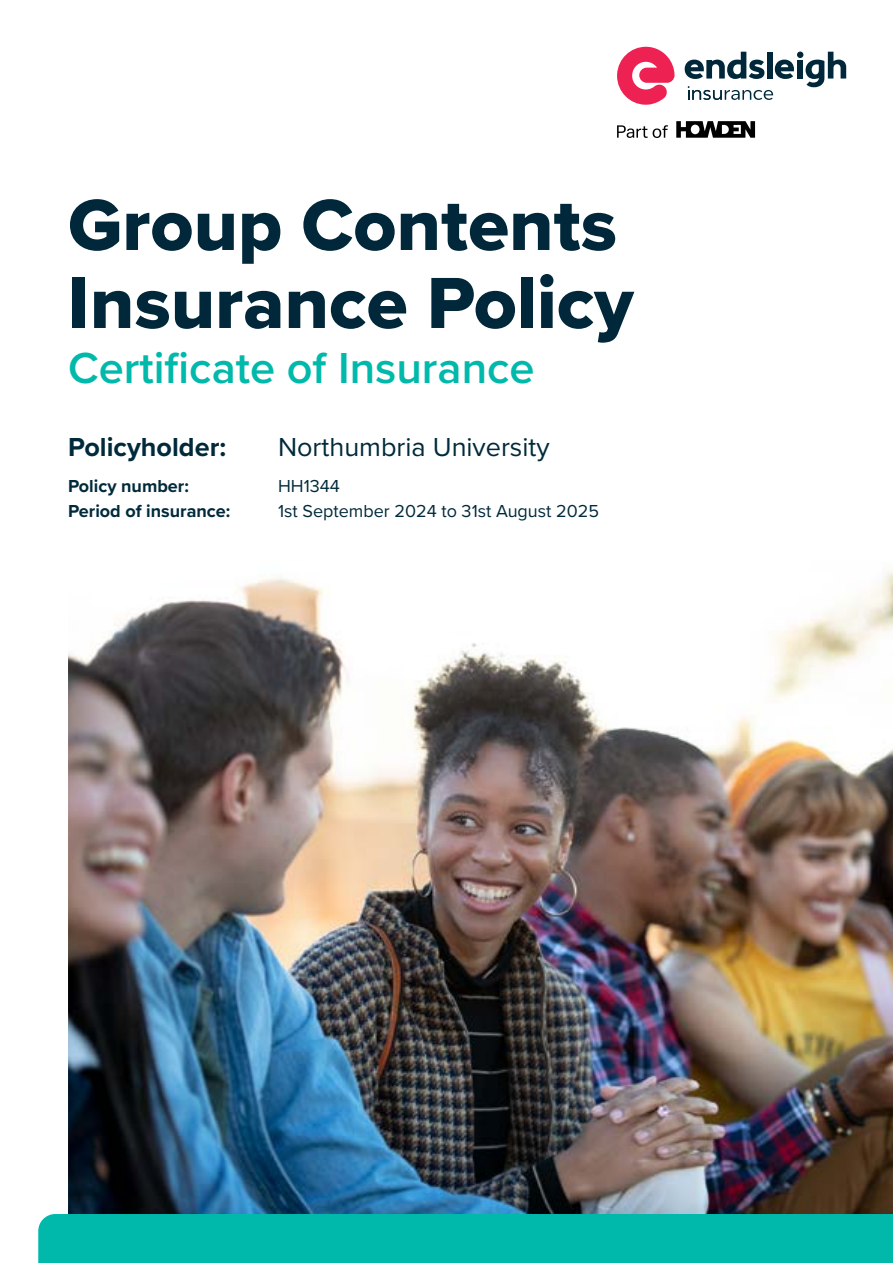
<style>
.page{position:relative;width:893px;height:1263px;background:#fff}
.page>*{position:absolute;margin:0;border:0;box-sizing:border-box;transform-origin:0 0}
.t1{font:75px/78px "Proxima Nova Extrabld";color:#00283a}
.t2{font:600 45px "Proxima Nova";color:#00b9ab}
.t3{font:27px "Proxima Nova";color:#002a3b}
.t4{font:700 27px "Proxima Nova";color:#002a3b}
.t5{font:18px "Proxima Nova";color:#002a3b}
.t6{font:700 18px "Proxima Nova";color:#002a3b}
</style>
<div class="page">
<img style="left:68px;top:570px;width:825px;height:644px">
<div style="left:38px;top:1214px;width:855px;height:49px;background:#00b9ab"></div>
<svg style="left:617px;top:47px;width:57px;height:58px"></svg>
<svg style="left:685px;top:52px;width:161px;height:48px"></svg>
<svg style="left:617px;top:125px;width:51px;height:13px"></svg>
<svg style="left:676px;top:121px;width:79px;height:17px"></svg>
<h1 class="t1" style="left:68px;top:185px;width:567px">Group Contents<br>Insurance Policy</h1>
<h2 class="t2" style="left:68px;top:334px;width:468px">Certificate of Insurance</h2>
<h3 class="t4" style="left:68px;top:427px;width:160px">Policyholder:</h3>
<h3 class="t3" style="left:278px;top:427px;width:273px">Northumbria University</h3>
<p class="t6" style="left:68px;top:473px;width:122px">Policy number:</p>
<p class="t5" style="left:278px;top:473px;width:63px">HH1344</p>
<p class="t6" style="left:68px;top:498px;width:164px">Period of insurance:</p>
<p class="t5" style="left:278px;top:498px;width:322px">1st September 2024 to 31st August 2025</p>
</div>
